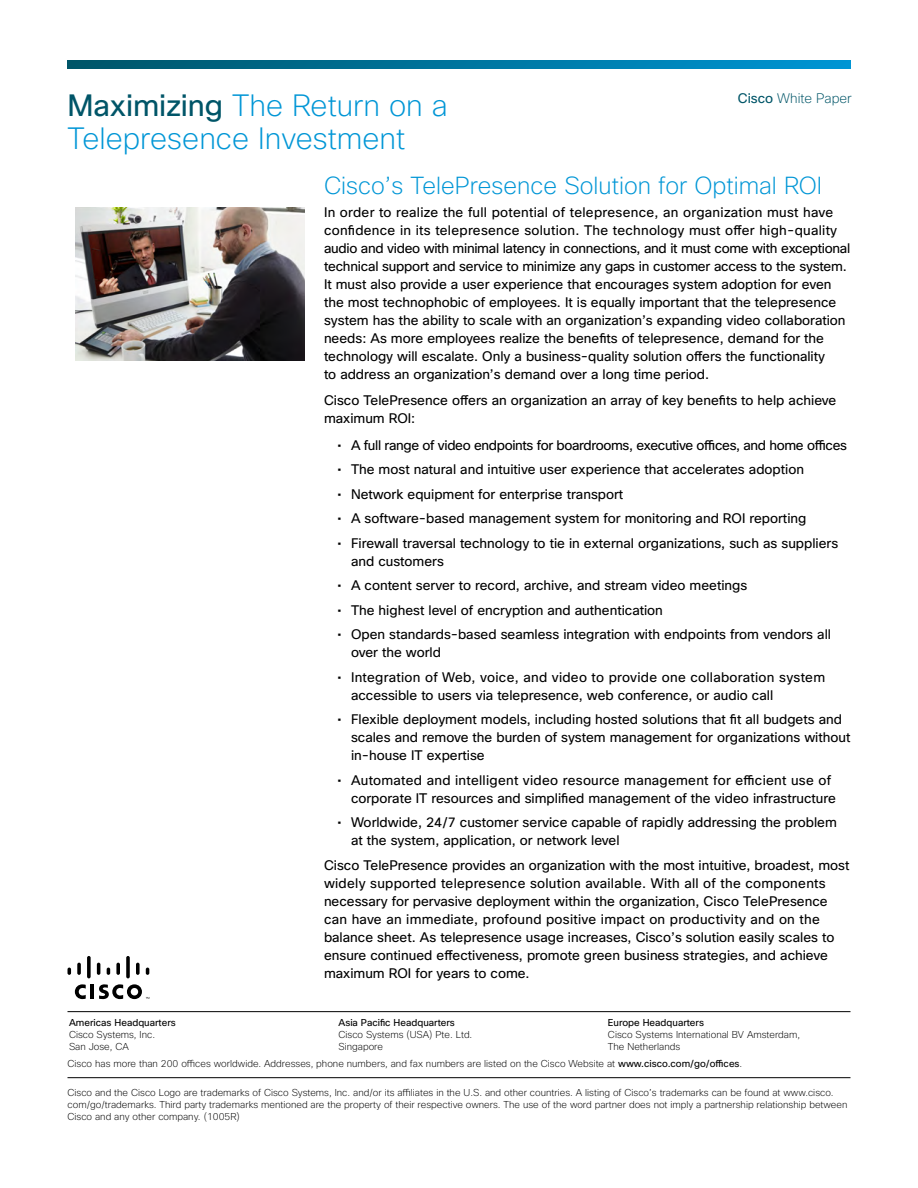
<style>
.page{position:relative;width:918px;height:1188px;background:#fff}
.page>*{position:absolute;margin:0;border:0;box-sizing:border-box;transform-origin:0 0}
.t1{font:200 30px/33px "Cisco Sans";color:#0096d6}
.t2{font:200 24px "Cisco Sans";color:#0096d6}
.t3{font:13.5px/18px "Cisco Sans";color:#000}
.t4{font:13.5px "Cisco Sans";letter-spacing:-.025em;color:#000}
.t5{font:200 13.5px "Cisco Sans";color:#005568}
.t6{font:200 9.75px/12px "Cisco Sans";color:#000}
.t7{font:9.75px "Cisco Sans";color:#000}
.s1{font-weight:400}
.s2{font-weight:400;color:#005568}
</style>
<div class="page">
<svg style="left:68px;top:61px;width:782px;height:8px;background:#00749e"></svg>
<hr style="left:68px;top:1011px;width:782px;height:1px;background:#000">
<hr style="left:68px;top:1077px;width:782px;height:1px;background:#000">
<hr style="left:91px;top:985px;width:3px;height:14px;background:#000">
<svg style="left:75px;top:984px;width:11px;height:15px"></svg>
<svg style="left:68px;top:968px;width:3px;height:7px"></svg>
<svg style="left:77px;top:963px;width:4px;height:12px"></svg>
<svg style="left:87px;top:956px;width:4px;height:22px"></svg>
<svg style="left:97px;top:963px;width:3px;height:12px"></svg>
<svg style="left:107px;top:968px;width:3px;height:7px"></svg>
<svg style="left:116px;top:963px;width:4px;height:12px"></svg>
<svg style="left:126px;top:956px;width:4px;height:22px"></svg>
<svg style="left:136px;top:963px;width:4px;height:12px"></svg>
<svg style="left:146px;top:968px;width:3px;height:7px"></svg>
<svg style="left:99px;top:984px;width:50px;height:15px"></svg>
<img style="left:76px;top:207px;width:229px;height:153px">
<p class="t5" style="left:738px;top:90px;width:115px"><span class="s1">Cisco</span> White Paper</p>
<h1 class="t1" style="left:68px;top:89px;width:382px"><span class="s2">Maximizing</span> The Return on a<br>Telepresence Investment</h1>
<h2 class="t2" style="left:324px;top:171px;width:500px">Cisco’s TelePresence Solution for Optimal ROI</h2>
<p class="t3" style="left:324px;top:203px;width:528px">In order to realize the full potential of telepresence, an organization must have confidence in its telepresence solution. The technology must offer high-quality audio and video with minimal latency in connections, and it must come with exceptional technical support and service to minimize any gaps in customer access to the system.<br>It must also provide a user experience that encourages system adoption for even the most technophobic of employees. It is equally important that the telepresence system has the ability to scale with an organization’s expanding video collaboration needs: As more employees realize the benefits of telepresence, demand for the technology will escalate. Only a business-quality solution offers the functionality<br>to address an organization’s demand over a long time period.</p>
<p class="t3" style="left:324px;top:392px;width:514px">Cisco TelePresence offers an organization an array of key benefits to help achieve maximum ROI:</p>
<p class="t4" style="left:338px;top:437px;width:511px">• A full range of video endpoints for boardrooms, executive offices, and home offices</p>
<p class="t3" style="left:338px;top:461px;width:468px">• The most natural and intuitive user experience that accelerates adoption</p>
<p class="t3" style="left:338px;top:485px;width:287px">• Network equipment for enterprise transport</p>
<p class="t3" style="left:338px;top:510px;width:470px">• A software-based management system for monitoring and ROI reporting</p>
<p class="t3" style="left:351px;top:534px;width:489px;text-indent:-14px">• Firewall traversal technology to tie in external organizations, such as suppliers and customers</p>
<p class="t3" style="left:338px;top:577px;width:411px">• A content server to record, archive, and stream video meetings</p>
<p class="t3" style="left:338px;top:601px;width:327px">• The highest level of encryption and authentication</p>
<p class="t3" style="left:351px;top:626px;width:482px;text-indent:-14px">• Open standards-based seamless integration with endpoints from vendors all over the world</p>
<p class="t3" style="left:351px;top:668px;width:476px;text-indent:-14px">• Integration of Web, voice, and video to provide one collaboration system accessible to users via telepresence, web conference, or audio call</p>
<p class="t3" style="left:351px;top:711px;width:501px;text-indent:-14px">• Flexible deployment models, including hosted solutions that fit all budgets and scales and remove the burden of system management for organizations without in-house IT expertise</p>
<p class="t3" style="left:351px;top:771px;width:487px;text-indent:-14px">• Automated and intelligent video resource management for efficient use of corporate IT resources and simplified management of the video infrastructure</p>
<p class="t3" style="left:351px;top:814px;width:487px;text-indent:-14px">• Worldwide, 24/7 customer service capable of rapidly addressing the problem at the system, application, or network level</p>
<p class="t3" style="left:324px;top:856px;width:527px">Cisco TelePresence provides an organization with the most intuitive, broadest, most widely supported telepresence solution available. With all of the components necessary for pervasive deployment within the organization, Cisco TelePresence can have an immediate, profound positive impact on productivity and on the balance sheet. As telepresence usage increases, Cisco’s solution easily scales to ensure continued effectiveness, promote green business strategies, and achieve maximum ROI for years to come.</p>
<p class="t7" style="left:69px;top:1017px;width:108px">Americas Headquarters</p>
<p class="t6" style="left:69px;top:1029px;width:88px">Cisco Systems, Inc.<br>San Jose, CA</p>
<p class="t7" style="left:338px;top:1017px;width:118px">Asia Pacific Headquarters</p>
<p class="t6" style="left:338px;top:1029px;width:135px">Cisco Systems (USA) Pte. Ltd.<br>Singapore</p>
<p class="t7" style="left:608px;top:1017px;width:98px">Europe Headquarters</p>
<p class="t6" style="left:608px;top:1029px;width:194px">Cisco Systems International BV Amsterdam,<br>The Netherlands</p>
<p class="t6" style="left:68px;top:1058px;width:676px">Cisco has more than 200 offices worldwide. Addresses, phone numbers, and fax numbers are listed on the Cisco Website at <span class="s1">www.cisco.com/go/offices</span>.</p>
<p class="t6" style="left:68px;top:1086px;width:781px">Cisco and the Cisco Logo are trademarks of Cisco Systems, Inc. and/or its affiliates in the U.S. and other countries. A listing of Cisco’s trademarks can be found at www.cisco. com/go/trademarks. Third party trademarks mentioned are the property of their respective owners. The use of the word partner does not imply a partnership relationship between<br>Cisco and any other company. (1005R)</p>
</div>
